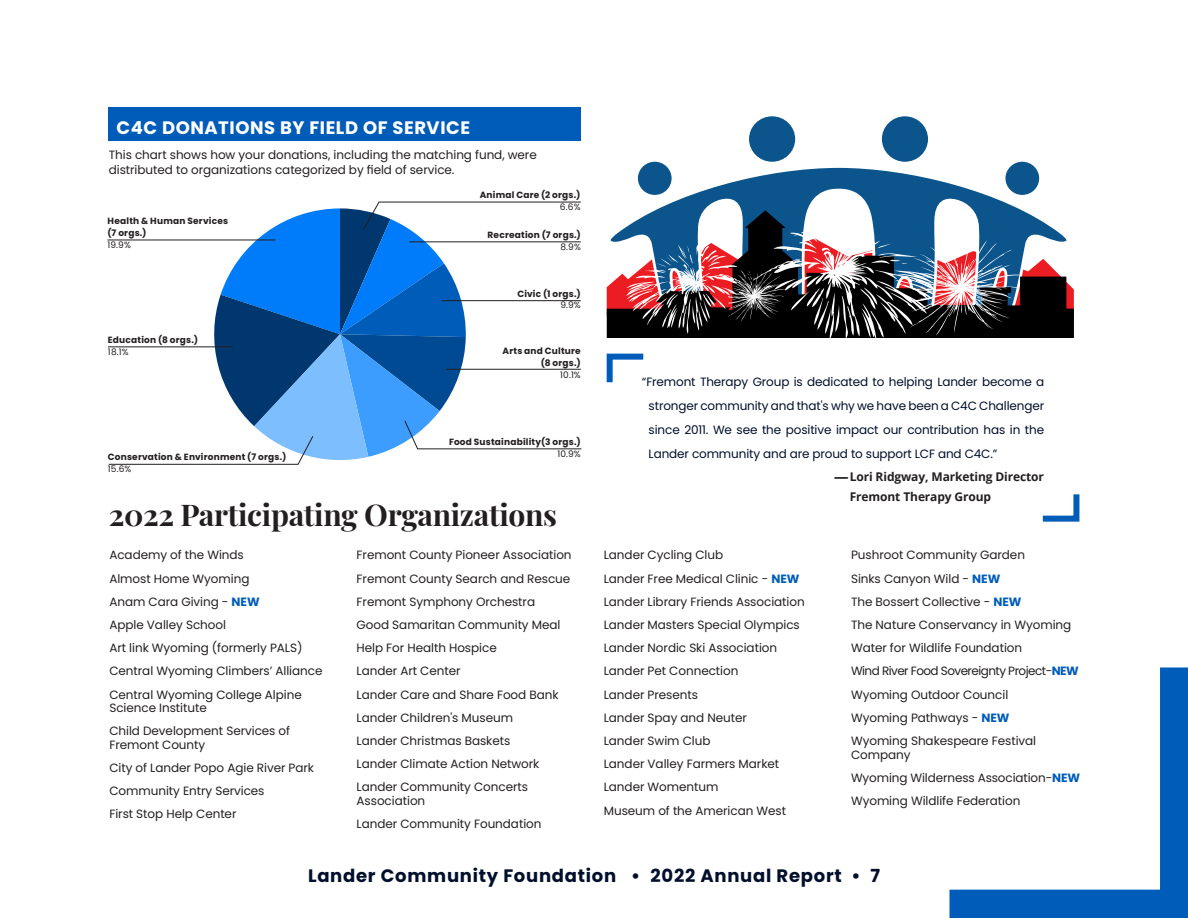
<style>
.page{position:relative;width:1188px;height:918px;background:#fff}
.page>*{position:absolute;margin:0;border:0;box-sizing:border-box;transform-origin:0 0}
.t1{font:700 30px "Playfair Display";letter-spacing:-.01em;color:#231f20}
.t2{font:700 18px "Poppins";letter-spacing:.04em;color:#000f2c}
.t3{font:700 18px "Poppins";letter-spacing:.03em;color:#fff}
.Body_-_Small{font:italic 700 15px "Open Sans";color:#231f20}
.Body_-_Small-2{font:12px/13.5px "Poppins";letter-spacing:-.005em;color:#231f20}
.Body_-_Small-3{font:12px/24px "Poppins";letter-spacing:-.01em;color:#000f2c;text-align:justify}
.Body_-_Small-4{font:700 12px/19.5px "Open Sans";letter-spacing:-.01em;color:#231f20}
.Body_-_Small-5{font:12px "Poppins";letter-spacing:-.045em;color:#231f20}
.t4{font:700 9px/12px "Poppins";letter-spacing:.02em;color:#231f20;text-align:right}
.s1{font-weight:400}
.s2{font-weight:700;color:#005cb9}
</style>
<div class="page">
<svg style="left:949px;top:667px;width:239px;height:251px"></svg>
<div style="left:108px;top:107px;width:473px;height:34px;background:#005cb9"></div>
<svg style="left:606px;top:353px;width:38px;height:30px"></svg>
<svg style="left:1042px;top:494px;width:38px;height:28px"></svg>
<svg style="left:637px;top:116px;width:403px;height:94px"></svg>
<svg style="left:641px;top:210px;width:395px;height:8px;fill:#0b558c"></svg>
<svg style="left:607px;top:218px;width:467px;height:120px"></svg>
<svg style="left:108px;top:201px;width:474px;height:264px"></svg>
<p class="t3" style="left:117px;top:117px;width:355px">C4C DONATIONS BY FIELD OF SERVICE</p>
<p class="Body_-_Small-2" style="left:109px;top:148px;width:430px;line-height:15px">This chart shows how your donations, including the matching fund, were distributed to organizations categorized by field of service.</p>
<p class="t4" style="left:108px;top:215px;width:122px;text-align:left">Health &amp; Human Services (7 orgs.)<br><span class="s1">19.9%</span></p>
<p class="t4" style="left:480px;top:189px;width:102px">Animal Care (2 orgs.)<br><span class="s1">6.6%</span></p>
<p class="t4" style="left:488px;top:229px;width:95px">Recreation (7 orgs.)<br><span class="s1">8.9%</span></p>
<p class="t4" style="left:108px;top:334px;width:92px;text-align:left">Education (8 orgs.)<br><span class="s1">18.1%</span></p>
<p class="t4" style="left:108px;top:451px;width:180px;text-align:left">Conservation &amp; Environment (7 orgs.)<br><span class="s1">15.6%</span></p>
<p class="t4" style="left:517px;top:289px;width:65px;line-height:10.8px">Civic (1 orgs.)<br><span class="s1">9.9%</span></p>
<p class="t4" style="left:503px;top:345px;width:80px">Arts and Culture (8 orgs.)<br><span class="s1">10.1%</span></p>
<p class="t4" style="left:449px;top:436px;width:133px">Food Sustainability(3 orgs.)<br><span class="s1">10.9%</span></p>
<h3 class="t1" style="left:109px;top:492px;width:450px">2022 Participating Organizations</h3>
<p class="Body_-_Small-2" style="left:109px;top:548px;width:136px">Academy of the Winds</p>
<p class="Body_-_Small-2" style="left:109px;top:572px;width:142px">Almost Home Wyoming</p>
<p class="Body_-_Small-2" style="left:109px;top:595px;width:152px">Anam Cara Giving - <span class="s2">NEW</span></p>
<p class="Body_-_Small-2" style="left:109px;top:618px;width:118px">Apple Valley School</p>
<p class="Body_-_Small-2" style="left:109px;top:641px;width:195px">Art link Wyoming (formerly PALS)</p>
<p class="Body_-_Small-2" style="left:109px;top:664px;width:215px">Central Wyoming Climbers’ Alliance</p>
<p class="Body_-_Small-2" style="left:109px;top:688px;width:194px">Central Wyoming College Alpine<br>Science Institute</p>
<p class="Body_-_Small-2" style="left:109px;top:724px;width:182px">Child Development Services of<br>Fremont County</p>
<p class="Body_-_Small-2" style="left:109px;top:761px;width:206px">City of Lander Popo Agie River Park</p>
<p class="Body_-_Small-2" style="left:109px;top:784px;width:157px">Community Entry Services</p>
<p class="Body_-_Small-2" style="left:109px;top:808px;width:129px">First Stop Help Center</p>
<p class="Body_-_Small-2" style="left:357px;top:548px;width:217px">Fremont County Pioneer Association</p>
<p class="Body_-_Small-2" style="left:357px;top:572px;width:215px">Fremont County Search and Rescue</p>
<p class="Body_-_Small-2" style="left:357px;top:595px;width:180px">Fremont Symphony Orchestra</p>
<p class="Body_-_Small-2" style="left:357px;top:618px;width:205px">Good Samaritan Community Meal</p>
<p class="Body_-_Small-2" style="left:357px;top:641px;width:142px">Help For Health Hospice</p>
<p class="Body_-_Small-2" style="left:357px;top:664px;width:106px">Lander Art Center</p>
<p class="Body_-_Small-2" style="left:357px;top:688px;width:204px">Lander Care and Share Food Bank</p>
<p class="Body_-_Small-2" style="left:357px;top:711px;width:158px">Lander Children's Museum</p>
<p class="Body_-_Small-2" style="left:357px;top:734px;width:155px">Lander Christmas Baskets</p>
<p class="Body_-_Small-2" style="left:357px;top:757px;width:184px">Lander Climate Action Network</p>
<p class="Body_-_Small-2" style="left:357px;top:781px;width:173px">Lander Community Concerts<br>Association</p>
<p class="Body_-_Small-2" style="left:357px;top:817px;width:186px">Lander Community Foundation</p>
<p class="Body_-_Small-3" style="left:649px;top:369px;width:397px;text-indent:-7px">“Fremont Therapy Group is dedicated to helping Lander become a stronger community and that's why we have been a C4C Challenger since 2011. We see the positive impact our contribution has in the Lander community and are proud to support LCF and C4C.”</p>
<p class="Body_-_Small-4" style="left:850px;top:467px;width:196px">Lori Ridgway, Marketing Director<br>Fremont Therapy Group</p>
<p class="Body_-_Small" style="left:834px;top:466px;width:16px">—</p>
<p class="Body_-_Small-2" style="left:604px;top:548px;width:121px">Lander Cycling Club</p>
<p class="Body_-_Small-2" style="left:604px;top:572px;width:197px">Lander Free Medical Clinic - <span class="s2">NEW</span></p>
<p class="Body_-_Small-2" style="left:604px;top:595px;width:203px">Lander Library Friends Association</p>
<p class="Body_-_Small-2" style="left:604px;top:618px;width:198px">Lander Masters Special Olympics</p>
<p class="Body_-_Small-2" style="left:604px;top:641px;width:175px">Lander Nordic Ski Association</p>
<p class="Body_-_Small-2" style="left:604px;top:664px;width:136px">Lander Pet Connection</p>
<p class="Body_-_Small-2" style="left:604px;top:688px;width:96px">Lander Presents</p>
<p class="Body_-_Small-2" style="left:604px;top:711px;width:145px">Lander Spay and Neuter</p>
<p class="Body_-_Small-2" style="left:604px;top:734px;width:108px">Lander Swim Club</p>
<p class="Body_-_Small-2" style="left:604px;top:757px;width:177px">Lander Valley Farmers Market</p>
<p class="Body_-_Small-2" style="left:604px;top:781px;width:116px">Lander Womentum</p>
<p class="Body_-_Small-2" style="left:604px;top:804px;width:184px">Museum of the American West</p>
<p class="Body_-_Small-2" style="left:851px;top:548px;width:175px">Pushroot Community Garden</p>
<p class="Body_-_Small-2" style="left:851px;top:572px;width:151px">Sinks Canyon Wild - <span class="s2">NEW</span></p>
<p class="Body_-_Small-2" style="left:851px;top:595px;width:172px">The Bossert Collective - <span class="s2">NEW</span></p>
<p class="Body_-_Small-2" style="left:851px;top:618px;width:222px">The Nature Conservancy in Wyoming</p>
<p class="Body_-_Small-2" style="left:851px;top:641px;width:173px">Water for Wildlife Foundation</p>
<p class="Body_-_Small-5" style="left:851px;top:664px;width:229px">Wind River Food Sovereignty Project-<span class="s2">NEW</span></p>
<p class="Body_-_Small-2" style="left:851px;top:688px;width:159px">Wyoming Outdoor Council</p>
<p class="Body_-_Small-2" style="left:851px;top:711px;width:160px">Wyoming Pathways - <span class="s2">NEW</span></p>
<p class="Body_-_Small-2" style="left:851px;top:734px;width:187px">Wyoming Shakespeare Festival<br>Company</p>
<p class="Body_-_Small-2" style="left:851px;top:771px;width:231px">Wyoming Wilderness Association-<span class="s2">NEW</span></p>
<p class="Body_-_Small-2" style="left:851px;top:794px;width:171px">Wyoming Wildlife Federation</p>
<h2 class="t2" style="left:308px;top:866px;width:573px">Lander Community Foundation • 2022 Annual Report • 7</h2>
</div>
